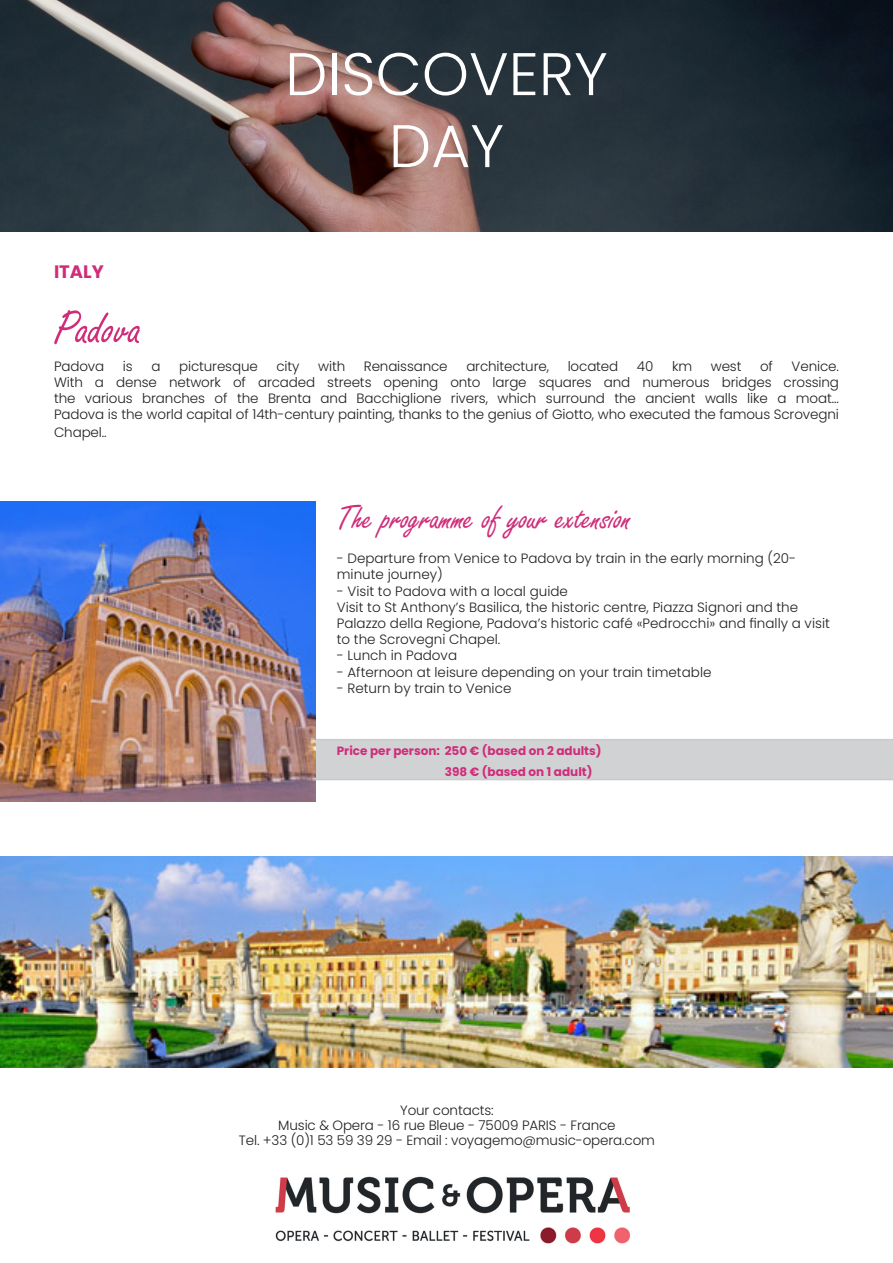
<style>
.page{position:relative;width:893px;height:1263px;background:#fff}
.page>*{position:absolute;margin:0;border:0;box-sizing:border-box;transform-origin:0 0}
.t1{font:300 60px "Poppins";color:#fff}
.t2{font:51px "Freestyle Script";color:#cf2d79}
.t3{font:36px "Freestyle Script";letter-spacing:-.01em;color:#cf2d79}
.t4{font:700 18px "Poppins";color:#cf2d79}
.t5{font:300 13.5px/16.2px "Poppins";color:#231f20}
.t6{font:700 12px "Poppins";color:#cf2d79}
</style>
<div class="page">
<img style="left:0;top:0;width:893px;height:232px">
<img style="left:0;top:857px;width:893px;height:210px">
<div style="left:316px;top:739px;width:577px;height:41px;background:#d1d2d4"></div>
<img style="left:0;top:501px;width:316px;height:300px">
<img style="left:275px;top:1176px;width:356px;height:68px">
<p class="t4" style="left:54px;top:261px;width:51px">ITALY</p>
<p class="t2" style="left:54px;top:300px;width:90px">Padova</p>
<p class="t1" style="left:285px;top:39px;width:324px">DISCOVERY</p>
<p class="t1" style="left:389px;top:111px;width:117px">DAY</p>
<p class="t5" style="left:54px;top:358px;width:52px">Padova</p>
<p class="t5" style="left:123px;top:358px;width:11px">is</p>
<p class="t5" style="left:151px;top:358px;width:11px">a</p>
<p class="t5" style="left:179px;top:358px;width:80px">picturesque</p>
<p class="t5" style="left:276px;top:358px;width:25px">city</p>
<p class="t5" style="left:318px;top:358px;width:29px">with</p>
<p class="t5" style="left:364px;top:358px;width:85px">Renaissance</p>
<p class="t5" style="left:466px;top:358px;width:84px">architecture,</p>
<p class="t5" style="left:568px;top:358px;width:52px">located</p>
<p class="t5" style="left:637px;top:358px;width:18px">40</p>
<p class="t5" style="left:672px;top:358px;width:22px">km</p>
<p class="t5" style="left:711px;top:358px;width:32px">west</p>
<p class="t5" style="left:760px;top:358px;width:14px">of</p>
<p class="t5" style="left:54px;top:358px;width:786px;text-align:justify;text-indent:738px">Venice.<br>With a dense network of arcaded streets opening onto large squares and numerous bridges crossing the various branches of the Brenta and Bacchiglione rivers, which surround the ancient walls like a moat...<br>Padova is the world capital of 14th-century painting, thanks to the genius of Giotto, who executed the famous Scrovegni</p>
<p class="t5" style="left:54px;top:424px;width:54px">Chapel..</p>
<p class="t3" style="left:337px;top:498px;width:296px">The programme of your extension</p>
<p class="t5" style="left:337px;top:550px;width:461px">- Departure from Venice to Padova by train in the early morning (20- minute journey)</p>
<p class="t5" style="left:337px;top:583px;width:495px">- Visit to Padova with a local guide<br>Visit to St Anthony’s Basilica, the historic centre, Piazza Signori and the Palazzo della Regione, Padova’s historic café «Pedrocchi» and finally a visit to the Scrovegni Chapel.</p>
<p class="t5" style="left:337px;top:648px;width:122px">- Lunch in Padova</p>
<p class="t5" style="left:337px;top:664px;width:376px">- Afternoon at leisure depending on your train timetable</p>
<p class="t5" style="left:337px;top:680px;width:176px">- Return by train to Venice</p>
<p class="t6" style="left:337px;top:743px;width:266px">Price per person: 250 € (based on 2 adults)</p>
<p class="t6" style="left:445px;top:765px;width:149px">398 € (based on 1 adult)</p>
<p class="t5" style="left:400px;top:1102px;width:95px">Your contacts:</p>
<p class="t5" style="left:278px;top:1117px;width:339px">Music &amp; Opera - 16 rue Bleue - 75009 PARIS - France</p>
<p class="t5" style="left:239px;top:1132px;width:418px">Tel. +33 (0)1 53 59 39 29 - Email : voyagemo@music-opera.com</p>
</div>
